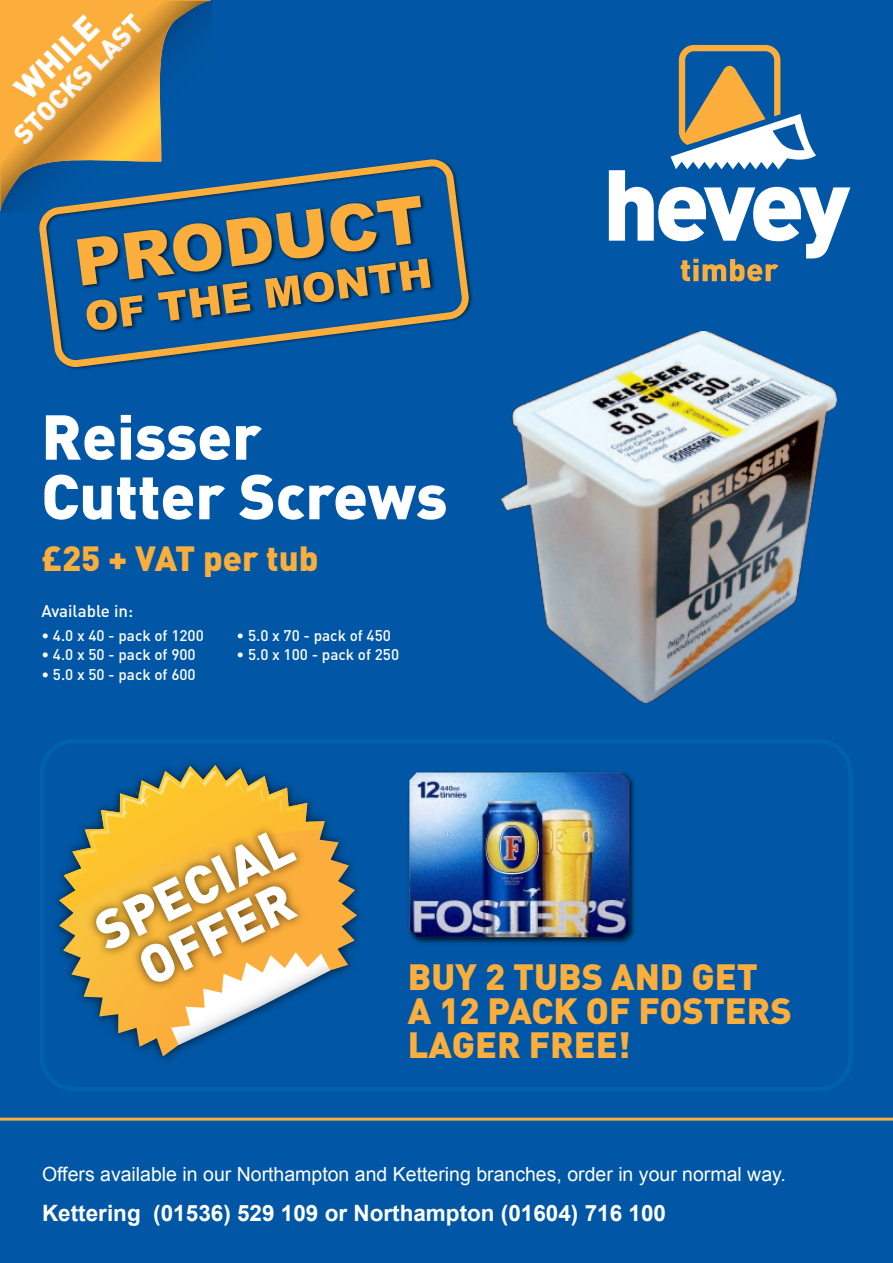
<style>
.page{position:relative;width:893px;height:1263px;background:#0157a5}
.page>*{position:absolute;margin:0;border:0;box-sizing:border-box;transform-origin:0 0}
.t1{font:900 62.4px/59.6px "DIN";color:#fff}
.t2{font:900 53.4px/51px "DIN";color:#fff;text-align:center}
.t3{font:900 36.15px/34.3px "DIN";color:#fbae3b}
.t4{font:900 34.65px "DIN";color:#fbae3b}
.t5{font:900 33.15px "DIN";color:#fff}
.t6{font:900 27px "DIN";color:#fff}
.t7{font:700 22.5px "Arial";color:#fff}
.t8{font:19.5px "Arial";color:#fff}
.t9{font:500 16.8px "DIN";color:#fff}
.t10{font:500 15.3px "DIN";color:#fff}
</style>
<div class="page">
<div style="left:40px;top:739px;width:813px;height:352px;border:4px solid #0161ac;border-radius:32px"></div>
<hr style="left:0;top:1118px;width:893px;height:3px;background:#fbae3b">
<svg style="left:609px;top:45px;width:241px;height:236px"></svg>
<img style="left:408px;top:771px;width:227px;height:173px">
<img style="left:409px;top:772px;width:220px;height:165px">
<svg style="left:59px;top:838px;width:298px;height:218px"></svg>
<svg style="left:171px;top:1021px;width:159px;height:24px"></svg>
<svg style="left:59px;top:765px;width:253px;height:145px"></svg>
<img style="left:74px;top:804px;width:265px;height:217px">
<img style="left:501px;top:331px;width:336px;height:371px">
<svg style="left:0;top:1px;width:212px;height:211px"></svg>
<img style="left:34px;top:153px;width:439px;height:217px">
<svg style="left:39px;top:159px;width:430px;height:208px"></svg>
<h3 class="t6" style="left:5px;top:127px;width:172px;rotate:-45deg">STOCKS LAST</h3>
<h3 class="t5" style="left:5px;top:78px;width:104px;rotate:-45deg">WHILE</h3>
<h1 class="t1" style="left:41px;top:404px;width:408px">Reisser<br>Cutter Screws</h1>
<h3 class="t4" style="left:41px;top:535px;width:279px">£25 + VAT per tub</h3>
<p class="t9" style="left:41px;top:600px;width:93px">Available in:</p>
<p class="t10" style="left:41px;top:625px;width:164px">• 4.0 x 40 - pack of 1200</p>
<p class="t10" style="left:41px;top:645px;width:156px">• 4.0 x 50 - pack of 900</p>
<p class="t10" style="left:41px;top:664px;width:156px">• 5.0 x 50 - pack of 600</p>
<p class="t10" style="left:237px;top:625px;width:156px">• 5.0 x 70 - pack of 450</p>
<p class="t10" style="left:237px;top:645px;width:164px">• 5.0 x 100 - pack of 250</p>
<h2 class="t2" style="left:86px;top:909px;width:214px;rotate:-26deg">SPECIAL<br>OFFER</h2>
<h3 class="t3" style="left:408px;top:957px;width:385px">BUY 2 TUBS AND GET<br>A 12 PACK OF FOSTERS<br>LAGER FREE!</h3>
<p class="t8" style="left:42px;top:1162px;width:745px">Offers available in our Northampton and Kettering branches, order in your normal way.</p>
<h3 class="t7" style="left:42px;top:1198px;width:625px">Kettering (01536) 529 109 or Northampton (01604) 716 100</h3>
</div>
